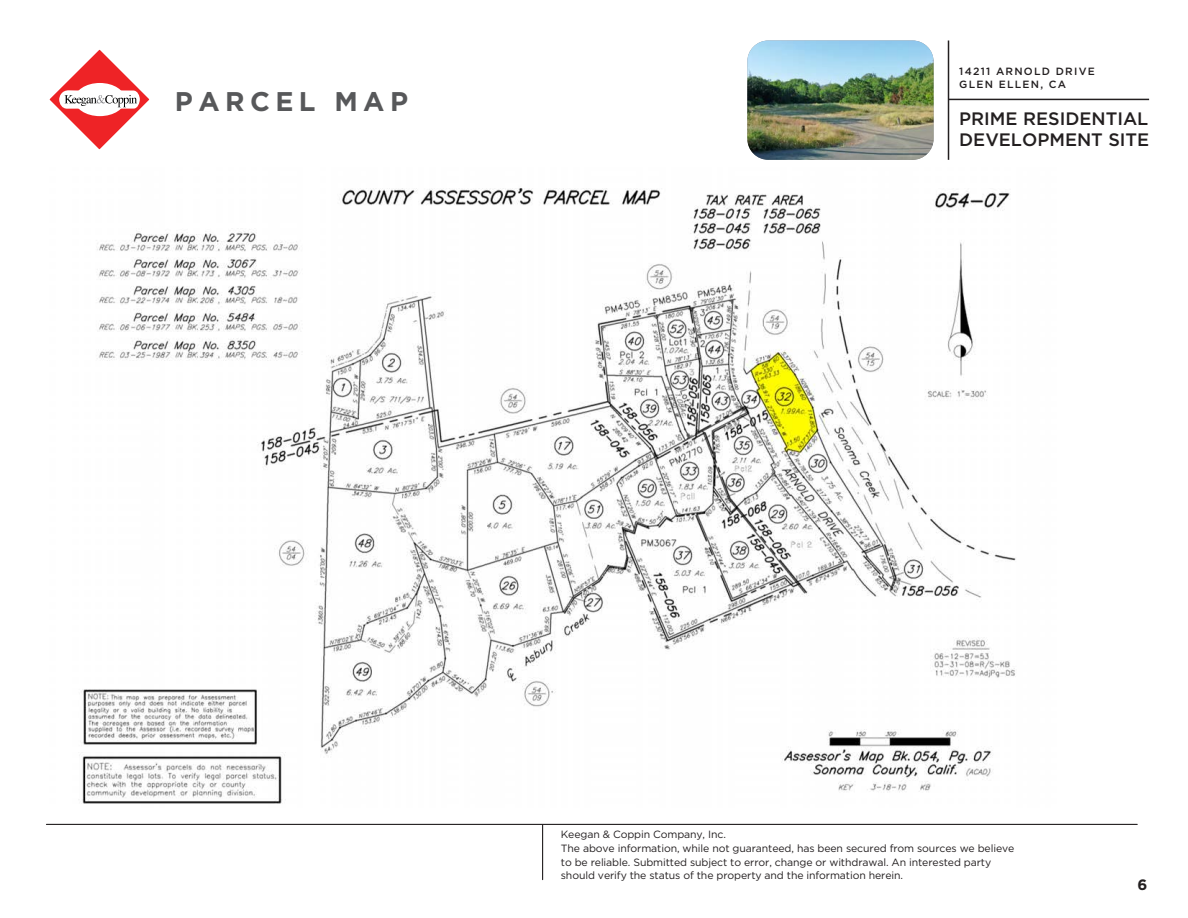
<style>
.page{position:relative;width:1188px;height:918px;background:#fff}
.page>*{position:absolute;margin:0;border:0;box-sizing:border-box;transform-origin:0 0}
.page_title{font:700 27px "Gotham";letter-spacing:.2em;color:#57585a}
.t1{font:500 18px/21px "Gotham";color:#231f20}
.t2{font:700 15px "Gotham";color:#231f20}
.t3{font:10.5px/13.5px "Gotham";letter-spacing:-.01em;color:#231f20}
.t4{font:500 10.5px/12.6px "Gotham";letter-spacing:.12em;color:#231f20}
</style>
<div class="page">
<img style="left:82px;top:188px;width:934px;height:616px">
<hr style="left:949px;top:99px;width:200px;height:1px;background:#231f20">
<hr style="left:948px;top:40px;width:1px;height:120px;background:#231f20">
<img style="left:747px;top:40px;width:187px;height:120px">
<svg style="left:50px;top:50px;width:99px;height:99px"></svg>
<hr style="left:542px;top:825px;width:1px;height:55px;background:#231f20">
<hr style="left:46px;top:824px;width:1091px;height:1px;background:#231f20">
<p class="page_title" style="left:175px;top:86px;width:235px">PARCEL MAP</p>
<p class="t4" style="left:959px;top:65px;width:137px">14211 ARNOLD DRIVE<br>GLEN ELLEN, CA</p>
<h2 class="t1" style="left:959px;top:108px;width:192px">PRIME RESIDENTIAL<br>DEVELOPMENT SITE</h2>
<p class="t3" style="left:561px;top:828px;width:455px">Keegan &amp; Coppin Company, Inc.<br>The above information, while not guaranteed, has been secured from sources we believe to be reliable. Submitted subject to error, change or withdrawal. An interested party should verify the status of the property and the information herein.</p>
<h3 class="t2" style="left:1138px;top:876px;width:11px">6</h3>
</div>
